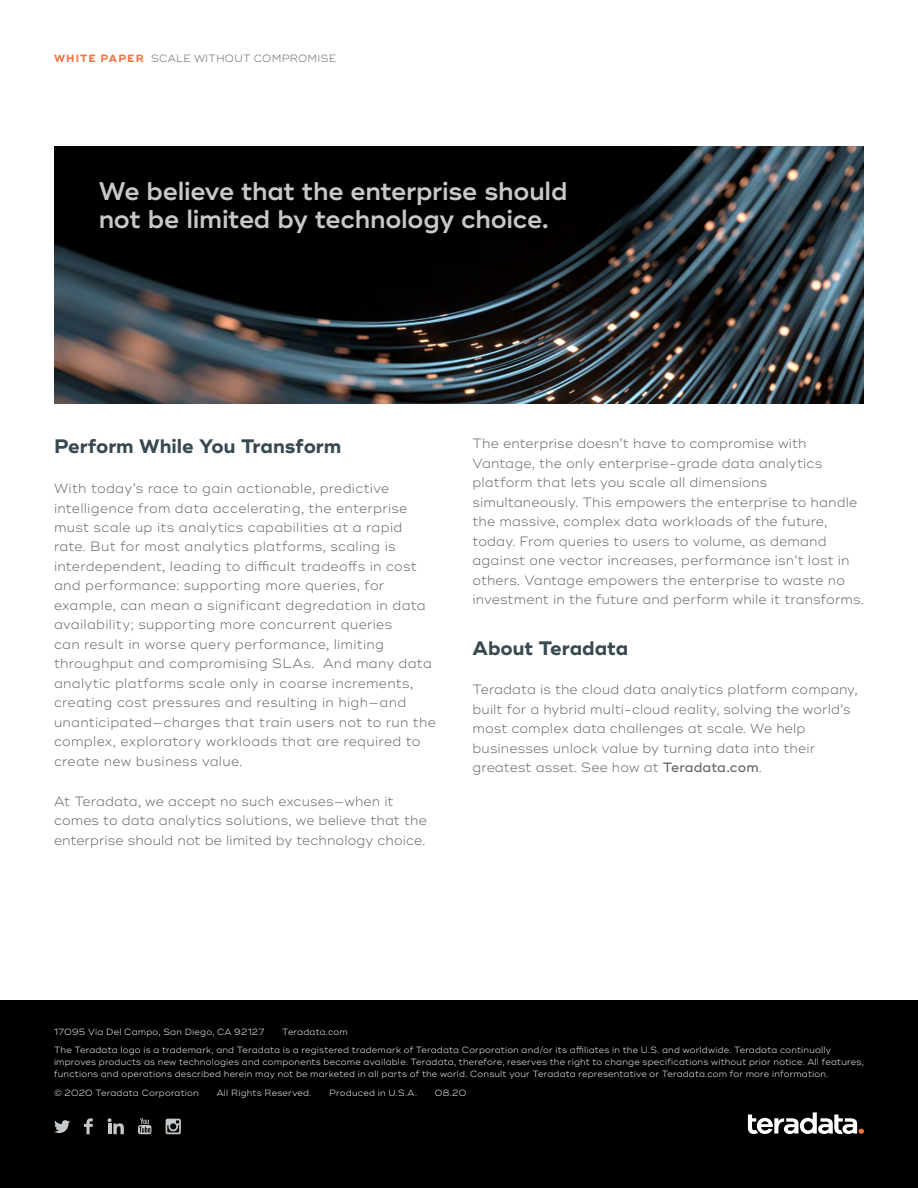
<style>
.page{position:relative;width:918px;height:1188px;background:#fff}
.page>*{position:absolute;margin:0;border:0;box-sizing:border-box;transform-origin:0 0}
.t1{font:600 25.5px/28.5px "Ridley Grotesk";letter-spacing:-.01em;color:#c7c8ca}
.t2{font:700 19.5px "Ridley Grotesk";letter-spacing:-.005em;color:#394951}
.t3{font:300 13.5px/19.5px "Ridley Grotesk";letter-spacing:.01em;color:#636466}
.t4{font:300 10.5px "Ridley Grotesk";letter-spacing:.02em;color:#636466}
.t5{font:300 9px/18.8px "Ridley Grotesk";letter-spacing:.02em;color:#fff}
.s1{font-weight:700;color:#f37440}
.s2{font-weight:500}
</style>
<div class="page">
<div style="left:0;top:1000px;width:918px;height:188px;background:#000"></div>
<svg style="left:748px;top:1112px;width:116px;height:22px"></svg>
<svg style="left:84px;top:1118px;width:9px;height:16px"></svg>
<svg style="left:54px;top:1120px;width:16px;height:13px"></svg>
<svg style="left:108px;top:1118px;width:16px;height:16px"></svg>
<svg style="left:138px;top:1118px;width:14px;height:16px"></svg>
<svg style="left:166px;top:1119px;width:15px;height:15px"></svg>
<img style="left:54px;top:147px;width:810px;height:257px">
<p class="t4" style="left:54px;top:52px;width:284px"><span class="s1">WHITE PAPER</span> SCALE WITHOUT COMPROMISE</p>
<h1 class="t1" style="left:99px;top:177px;width:470px">We believe that the enterprise should not be limited by technology choice.</h1>
<h2 class="t2" style="left:54px;top:435px;width:289px">Perform While You Transform</h2>
<p class="t3" style="left:54px;top:479px;width:384px">With today’s race to gain actionable, predictive intelligence from data accelerating, the enterprise must scale up its analytics capabilities at a rapid rate. But for most analytics platforms, scaling is interdependent, leading to difficult tradeoffs in cost and performance: supporting more queries, for example, can mean a significant degredation in data availability; supporting more concurrent queries<br>can result in worse query performance, limiting throughput and compromising SLAs. And many data analytic platforms scale only in coarse increments, creating cost pressures and resulting in high—and unanticipated—charges that train users not to run the complex, exploratory workloads that are required to create new business value.</p>
<p class="t3" style="left:54px;top:792px;width:374px">At Teradata, we accept no such excuses—when it comes to data analytics solutions, we believe that the enterprise should not be limited by technology choice.</p>
<p class="t3" style="left:472px;top:434px;width:393px">The enterprise doesn’t have to compromise with Vantage, the only enterprise-grade data analytics platform that lets you scale all dimensions simultaneously. This empowers the enterprise to handle the massive, complex data workloads of the future, today. From queries to users to volume, as demand against one vector increases, performance isn’t lost in others. Vantage empowers the enterprise to waste no investment in the future and perform while it transforms.</p>
<h2 class="t2" style="left:472px;top:636px;width:157px">About Teradata</h2>
<p class="t3" style="left:472px;top:680px;width:386px">Teradata is the cloud data analytics platform company, built for a hybrid multi-cloud reality, solving the world’s most complex data challenges at scale. We help businesses unlock value by turning data into their greatest asset. See how at <span class="s2">Teradata.com</span>.</p>
<p class="t5" style="left:54px;top:1022px;width:212px">17095 Via Del Campo, San Diego, CA 92127</p>
<p class="t5" style="left:54px;top:1022px;width:779px;text-indent:228px">Teradata.com<br>The Teradata logo is a trademark, and Teradata is a registered trademark of Teradata Corporation and/or its affiliates in the U.S. and worldwide. Teradata continually</p>
<p class="t5" style="left:54px;top:1057px;width:811px;line-height:12px">improves products as new technologies and components become available. Teradata, therefore, reserves the right to change specifications without prior notice. All features, functions and operations described herein may not be marketed in all parts of the world. Consult your Teradata representative or Teradata.com for more information.</p>
<p class="t5" style="left:54px;top:1084px;width:146px">© 2020 Teradata Corporation</p>
<p class="t5" style="left:217px;top:1084px;width:96px">All Rights Reserved.</p>
<p class="t5" style="left:329px;top:1084px;width:89px">Produced in U.S.A.</p>
<p class="t5" style="left:435px;top:1084px;width:33px">08.20</p>
</div>
